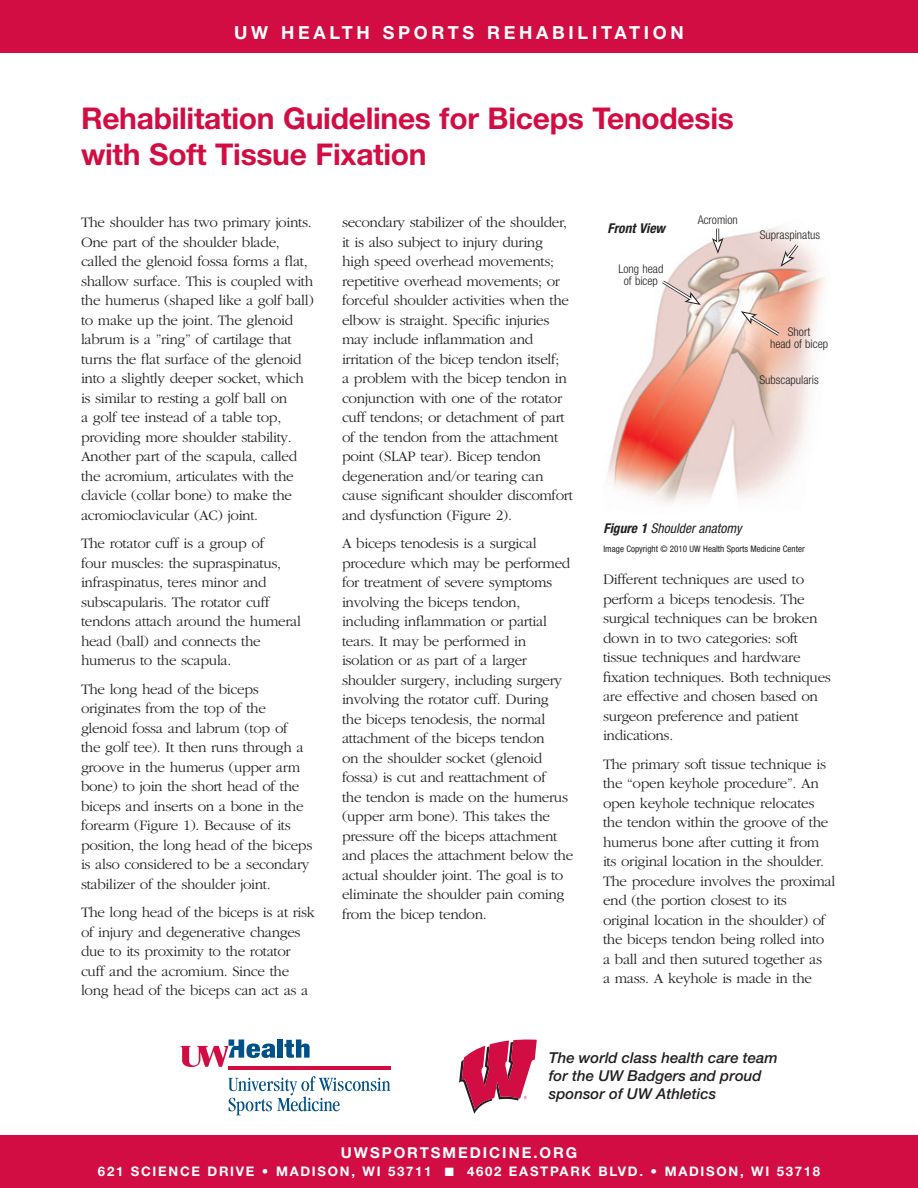
<style>
.page{position:relative;width:918px;height:1188px;background:#fff}
.page>*{position:absolute;margin:0;border:0;box-sizing:border-box;transform-origin:0 0}
.t1{font:700 30px/36px "Helvetica Neue LT Std";letter-spacing:-.01em;color:#d20d44}
.t2{font:700 18px "Helvetica Neue LT Std";letter-spacing:.205em;color:#fff}
.t3{font:300 15px/19.5px "Garamond";letter-spacing:-.025em;color:#231f20}
.t4{font:italic 500 15px/18px "Helvetica Neue LT Std";color:#231f20}
.t5{font:700 15px "Helvetica Neue LT Std";letter-spacing:.13em;color:#fff}
.t6{font:italic condensed 13.5px "Helvetica Neue LT Std";color:#231f20}
.t7{font:italic 700 condensed 13.5px "Helvetica Neue LT Std";color:#231f20}
.t8{font:700 13.2px "Helvetica Neue LT Std";letter-spacing:.13em;color:#fff}
.t9{font:300 condensed 12px/12px "Helvetica Neue LT Std";color:#231f20;text-align:center}
.t10{font:condensed 9px "Helvetica Neue LT Std";color:#231f20}
.s1{font-weight:700}
</style>
<div class="page">
<div style="left:0;top:0;width:918px;height:53px;background:#d20d44"></div>
<div style="left:0;top:1135px;width:918px;height:53px;background:#d20d44"></div>
<hr style="left:228px;top:1066px;width:162px;height:4px;background:#d20d44">
<div style="left:277px;top:1040px;width:6px;height:18px;background:#005187"></div>
<svg style="left:284px;top:1040px;width:26px;height:18px"></svg>
<svg style="left:180px;top:1040px;width:95px;height:27px"></svg>
<svg style="left:228px;top:1076px;width:163px;height:39px"></svg>
<svg style="left:459px;top:1040px;width:78px;height:74px"></svg>
<img style="left:607px;top:227px;width:218px;height:277px">
<svg style="left:659px;top:278px;width:42px;height:27px"></svg>
<svg style="left:741px;top:311px;width:42px;height:28px"></svg>
<svg style="left:781px;top:241px;width:20px;height:26px"></svg>
<svg style="left:712px;top:229px;width:12px;height:25px"></svg>
<p class="t2" style="left:234px;top:22px;width:451px">UW HEALTH SPORTS REHABILITATION</p>
<h1 class="t1" style="left:81px;top:100px;width:654px">Rehabilitation Guidelines for Biceps Tenodesis with Soft Tissue Fixation</h1>
<p class="t3" style="left:81px;top:213px;width:234px">The shoulder has two primary joints.<br>One part of the shoulder blade, called the glenoid fossa forms a flat, shallow surface. This is coupled with the humerus (shaped like a golf ball) to make up the joint. The glenoid labrum is a ”ring” of cartilage that turns the flat surface of the glenoid into a slightly deeper socket, which is similar to resting a golf ball on<br>a golf tee instead of a table top, providing more shoulder stability.<br>Another part of the scapula, called the acromium, articulates with the clavicle (collar bone) to make the acromioclavicular (AC) joint.</p>
<p class="t3" style="left:81px;top:534px;width:222px">The rotator cuff is a group of<br>four muscles: the supraspinatus, infraspinatus, teres minor and subscapularis. The rotator cuff tendons attach around the humeral head (ball) and connects the humerus to the scapula.</p>
<p class="t3" style="left:81px;top:680px;width:233px">The long head of the biceps originates from the top of the glenoid fossa and labrum (top of<br>the golf tee). It then runs through a groove in the humerus (upper arm bone) to join the short head of the biceps and inserts on a bone in the forearm (Figure 1). Because of its position, the long head of the biceps is also considered to be a secondary stabilizer of the shoulder joint.</p>
<p class="t3" style="left:81px;top:903px;width:236px">The long head of the biceps is at risk of injury and degenerative changes due to its proximity to the rotator cuff and the acromium. Since the long head of the biceps can act as a</p>
<p class="t3" style="left:342px;top:213px;width:232px">secondary stabilizer of the shoulder, it is also subject to injury during high speed overhead movements; repetitive overhead movements; or forceful shoulder activities when the elbow is straight. Specific injuries may include inflammation and irritation of the bicep tendon itself;<br>a problem with the bicep tendon in conjunction with one of the rotator cuff tendons; or detachment of part of the tendon from the attachment point (SLAP tear). Bicep tendon degeneration and/or tearing can cause significant shoulder discomfort and dysfunction (Figure 2).</p>
<p class="t3" style="left:342px;top:534px;width:233px">A biceps tenodesis is a surgical procedure which may be performed for treatment of severe symptoms involving the biceps tendon, including inflammation or partial tears. It may be performed in isolation or as part of a larger shoulder surgery, including surgery involving the rotator cuff. During<br>the biceps tenodesis, the normal attachment of the biceps tendon<br>on the shoulder socket (glenoid fossa) is cut and reattachment of<br>the tendon is made on the humerus (upper arm bone). This takes the pressure off the biceps attachment and places the attachment below the actual shoulder joint. The goal is to eliminate the shoulder pain coming from the bicep tendon.</p>
<p class="t7" style="left:608px;top:220px;width:59px">Front View</p>
<p class="t9" style="left:618px;top:262px;width:46px">Long head of bicep</p>
<p class="t9" style="left:698px;top:213px;width:42px">Acromion</p>
<p class="t9" style="left:760px;top:229px;width:62px">Supraspinatus</p>
<p class="t9" style="left:770px;top:326px;width:60px">Short<br>head of bicep</p>
<p class="t9" style="left:760px;top:374px;width:61px">Subscapularis</p>
<p class="t6" style="left:603px;top:520px;width:140px"><span class="s1">Figure 1</span> Shoulder anatomy</p>
<p class="t10" style="left:603px;top:544px;width:203px">Image Copyright © 2010 UW Health Sports Medicine Center</p>
<p class="t3" style="left:603px;top:570px;width:229px">Different techniques are used to perform a biceps tenodesis. The surgical techniques can be broken down in to two categories: soft tissue techniques and hardware fixation techniques. Both techniques are effective and chosen based on surgeon preference and patient indications.</p>
<p class="t3" style="left:603px;top:755px;width:234px">The primary soft tissue technique is the “open keyhole procedure”. An open keyhole technique relocates the tendon within the groove of the humerus bone after cutting it from its original location in the shoulder.<br>The procedure involves the proximal end (the portion closest to its original location in the shoulder) of the biceps tendon being rolled into<br>a ball and then sutured together as<br>a mass. A keyhole is made in the</p>
<p class="t4" style="left:549px;top:1049px;width:230px">The world class health care team for the UW Badgers and proud sponsor of UW Athletics</p>
<p class="t5" style="left:341px;top:1143px;width:238px">UWSPORTSMEDICINE.ORG</p>
<p class="t8" style="left:98px;top:1163px;width:724px">621 SCIENCE DRIVE • MADISON, WI 53711 ■ 4602 EASTPARK BLVD. • MADISON, WI 53718</p>
</div>
